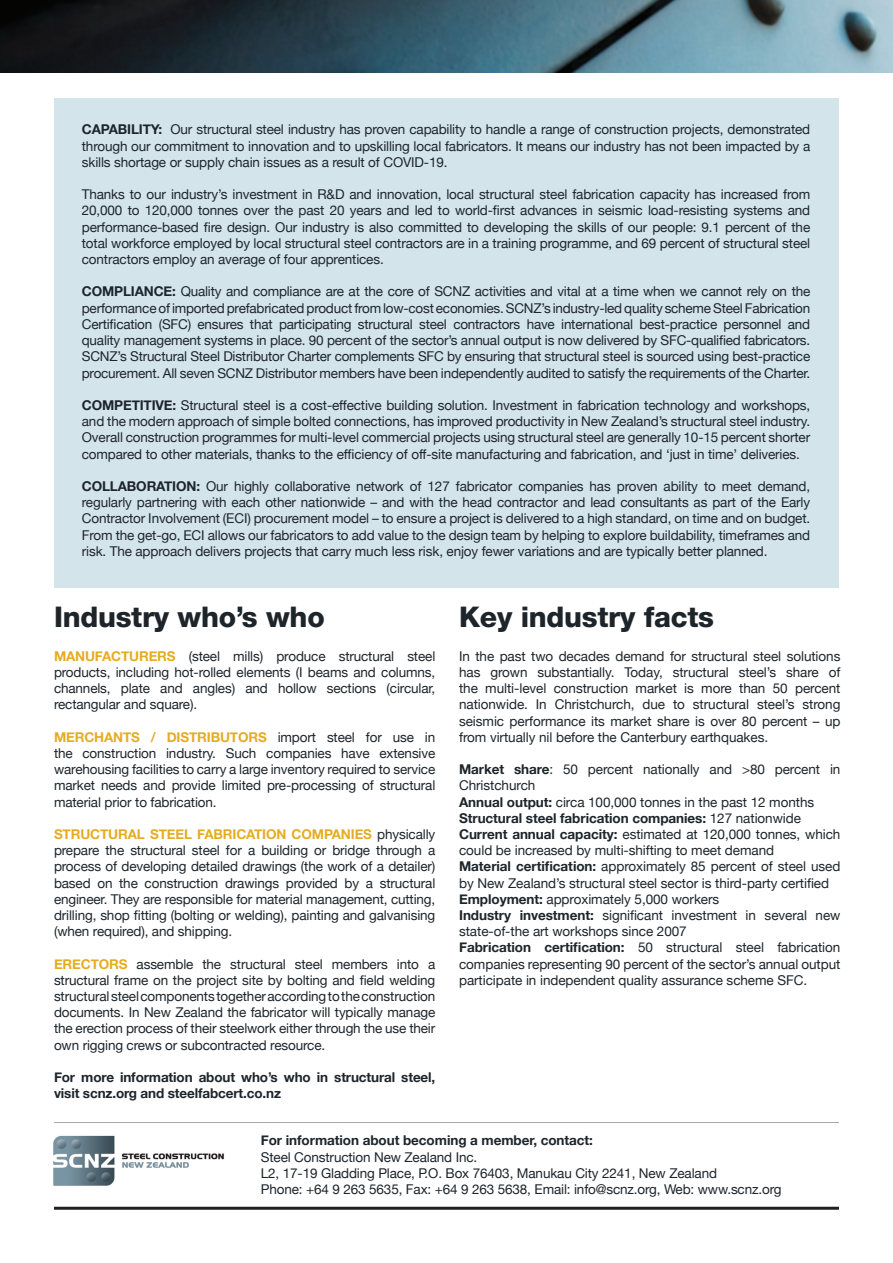
<style>
.page{position:relative;width:893px;height:1263px;background:#fff}
.page>*{position:absolute;margin:0;border:0;box-sizing:border-box;transform-origin:0 0}
.t1{font:800 28.5px "Helvetica Neue";letter-spacing:-.01em;color:#1d252b}
.t2{font:13.5px/16.2px "Helvetica Neue";letter-spacing:-.01em;color:#1d252b;text-align:justify}
.t3{font:700 13.5px/16.2px "Helvetica Neue";letter-spacing:-.005em;color:#1d252b}
.s1{font-weight:700}
.s2{font-weight:700;color:#e5ac22}
.s3{font-weight:400}
</style>
<div class="page">
<hr style="left:54px;top:1207px;width:785px;height:3px;background:#231f20">
<img style="left:53px;top:1135px;width:171px;height:51px">
<hr style="left:54px;top:1122px;width:785px;height:1px;background:#57585a">
<img style="left:0;top:0;width:893px;height:72px">
<div style="left:54px;top:98px;width:785px;height:489px;background:#d4e4eb"></div>
<p class="t2" style="left:82px;top:122px;width:730px"><span class="s1">CAPABILITY:</span> Our structural steel industry has proven capability to handle a range of construction projects, demonstrated through our commitment to innovation and to upskilling local fabricators. It means our industry has not been impacted by a skills shortage or supply chain issues as a result of COVID-19.</p>
<p class="t2" style="left:82px;top:187px;width:730px">Thanks to our industry’s investment in R&amp;D and innovation, local structural steel fabrication capacity has increased from 20,000 to 120,000 tonnes over the past 20 years and led to world-first advances in seismic load-resisting systems and performance-based fire design. Our industry is also committed to developing the skills of our people: 9.1 percent of the total workforce employed by local structural steel contractors are in a training programme, and 69 percent of structural steel contractors employ an average of four apprentices.</p>
<p class="t2" style="left:82px;top:284px;width:730px"><span class="s1">COMPLIANCE:</span> Quality and compliance are at the core of SCNZ activities and vital at a time when we cannot rely on the performance of imported prefabricated product from low-cost economies. SCNZ’s industry-led quality scheme Steel Fabrication Certification (SFC) ensures that participating structural steel contractors have international best-practice personnel and quality management systems in place. 90 percent of the sector’s annual output is now delivered by SFC-qualified fabricators.<br>SCNZ’s Structural Steel Distributor Charter complements SFC by ensuring that structural steel is sourced using best-practice procurement. All seven SCNZ Distributor members have been independently audited to satisfy the requirements of the Charter.</p>
<p class="t2" style="left:82px;top:398px;width:730px"><span class="s1">COMPETITIVE:</span> Structural steel is a cost-effective building solution. Investment in fabrication technology and workshops, and the modern approach of simple bolted connections, has improved productivity in New Zealand’s structural steel industry.<br>Overall construction programmes for multi-level commercial projects using structural steel are generally 10-15 percent shorter compared to other materials, thanks to the efficiency of off-site manufacturing and fabrication, and ‘just in time’ deliveries.</p>
<p class="t2" style="left:82px;top:479px;width:730px"><span class="s1">COLLABORATION:</span> Our highly collaborative network of 127 fabricator companies has proven ability to meet demand, regularly partnering with each other nationwide – and with the head contractor and lead consultants as part of the Early Contractor Involvement (ECI) procurement model – to ensure a project is delivered to a high standard, on time and on budget.<br>From the get-go, ECI allows our fabricators to add value to the design team by helping to explore buildability, timeframes and risk. The approach delivers projects that carry much less risk, enjoy fewer variations and are typically better planned.</p>
<p class="t1" style="left:54px;top:599px;width:272px">Industry who’s who</p>
<p class="t2" style="left:54px;top:649px;width:383px"><span class="s2">MANUFACTURERS</span> (steel mills) produce structural steel products, including hot-rolled elements (I beams and columns, channels, plate and angles) and hollow sections (circular, rectangular and square).</p>
<p class="t2" style="left:54px;top:730px;width:383px"><span class="s2">MERCHANTS / DISTRIBUTORS</span> import steel for use in the construction industry. Such companies have extensive warehousing facilities to carry a large inventory required to service market needs and provide limited pre-processing of structural material prior to fabrication.</p>
<p class="t2" style="left:54px;top:827px;width:383px"><span class="s2">STRUCTURAL STEEL FABRICATION COMPANIES</span> physically prepare the structural steel for a building or bridge through a process of developing detailed drawings (the work of a detailer) based on the construction drawings provided by a structural engineer. They are responsible for material management, cutting, drilling, shop fitting (bolting or welding), painting and galvanising (when required), and shipping.</p>
<p class="t2" style="left:54px;top:956px;width:383px"><span class="s2">ERECTORS</span> assemble the structural steel members into a structural frame on the project site by bolting and field welding structural steel components together according to the construction documents. In New Zealand the fabricator will typically manage the erection process of their steelwork either through the use their own rigging crews or subcontracted resource.</p>
<p class="t3" style="left:54px;top:1069px;width:383px">For more information about who’s who in structural steel, visit scnz.org and steelfabcert.co.nz</p>
<p class="t1" style="left:459px;top:599px;width:256px">Key industry facts</p>
<p class="t2" style="left:459px;top:649px;width:383px">In the past two decades demand for structural steel solutions has grown substantially. Today, structural steel’s share of the multi-level construction market is more than 50 percent nationwide. In Christchurch, due to structural steel’s strong seismic performance its market share is over 80 percent – up from virtually nil before the Canterbury earthquakes.</p>
<p class="t2" style="left:459px;top:762px;width:383px"><span class="s1">Market share</span>: 50 percent nationally and &gt;80 percent in<br>Christchurch</p>
<p class="t2" style="left:459px;top:794px;width:357px"><span class="s1">Annual output:</span> circa 100,000 tonnes in the past 12 months</p>
<p class="t3" style="left:459px;top:810px;width:343px">Structural steel fabrication companies: <span class="s3">127 nationwide</span></p>
<p class="t2" style="left:459px;top:827px;width:383px"><span class="s1">Current annual capacity:</span> estimated at 120,000 tonnes, which could be increased by multi-shifting to meet demand</p>
<p class="t2" style="left:459px;top:859px;width:383px"><span class="s1">Material certification:</span> approximately 85 percent of steel used by New Zealand’s structural steel sector is third-party certified</p>
<p class="t2" style="left:459px;top:892px;width:262px"><span class="s1">Employment:</span> approximately 5,000 workers</p>
<p class="t2" style="left:459px;top:908px;width:383px"><span class="s1">Industry investment:</span> significant investment in several new state-of-the art workshops since 2007</p>
<p class="t2" style="left:459px;top:940px;width:383px"><span class="s1">Fabrication certification:</span> 50 structural steel fabrication companies representing 90 percent of the sector’s annual output participate in independent quality assurance scheme SFC.</p>
<p class="t3" style="left:261px;top:1133px;width:334px">For information about becoming a member, contact:</p>
<p class="t2" style="left:261px;top:1149px;width:218px">Steel Construction New Zealand Inc.</p>
<p class="t2" style="left:261px;top:1166px;width:458px">L2, 17-19 Gladding Place, P.O. Box 76403, Manukau City 2241, New Zealand</p>
<p class="t2" style="left:261px;top:1182px;width:522px">Phone: +64 9 263 5635, Fax: +64 9 263 5638, Email: info@scnz.org, Web: www.scnz.org</p>
</div>
